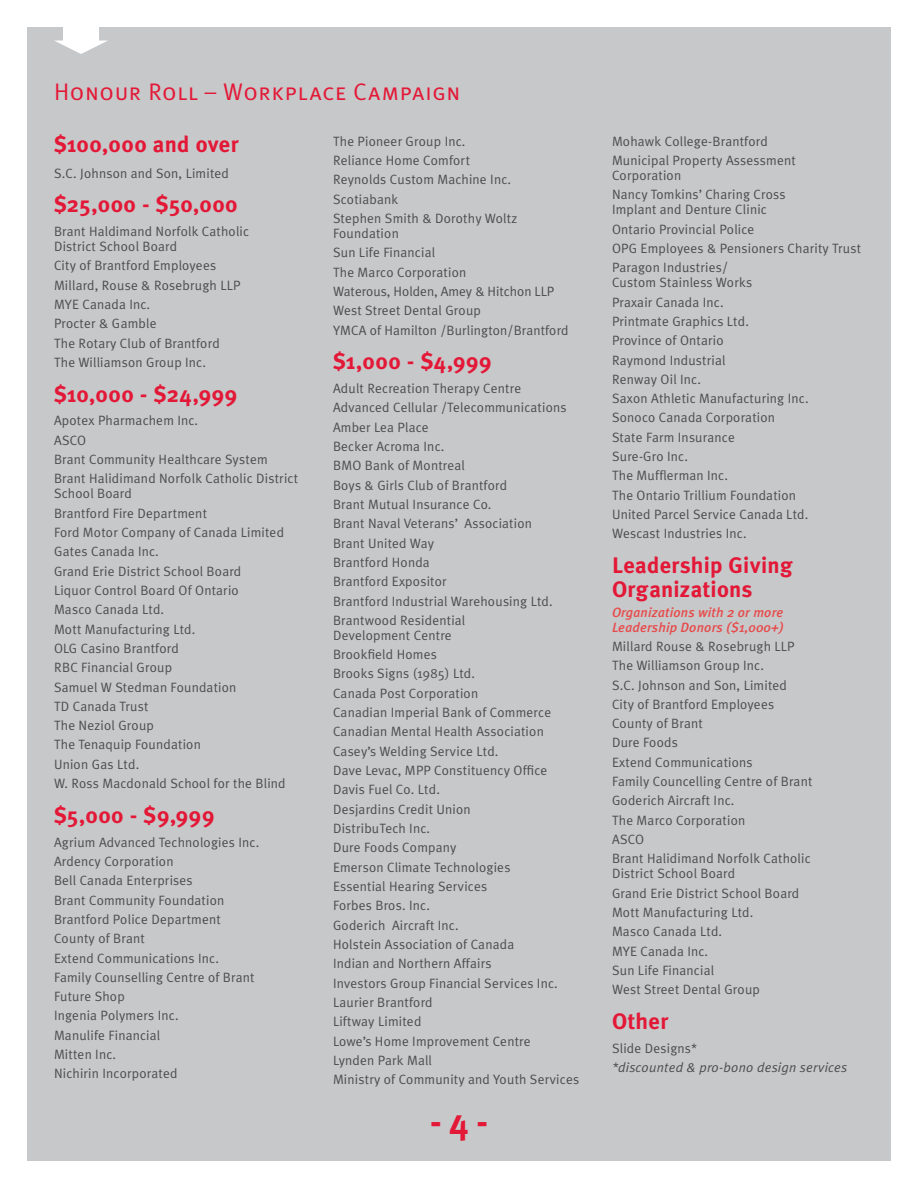
<style>
.page{position:relative;width:918px;height:1188px;background:#fff}
.page>*{position:absolute;margin:0;border:0;box-sizing:border-box;transform-origin:0 0}
.t1{font:700 36px "Meta Plus";color:#e31837}
.t2{font:24px "Meta Plus Normal Caps";letter-spacing:.025em;color:#e31837}
.t3{font:700 22.5px/24px "Meta Plus";letter-spacing:.015em;color:#e31837}
.t4{font:13.5px/19.4px "Meta Plus Normal";letter-spacing:.015em;color:#4d4d4f}
.t5{font:italic 500 13.5px/15px "Meta Plus";letter-spacing:.015em;color:#e74b4b}
.t6{font:italic 13.5px "Meta Plus Normal";letter-spacing:.015em;color:#4d4d4f}
</style>
<div class="page">
<div style="left:27px;top:27px;width:864px;height:1134px;background:#c7c8ca"></div>
<svg style="left:54px;top:27px;width:54px;height:27px"></svg>
<h2 class="t2" style="left:54px;top:78px;width:408px">Honour Roll – Workplace Campaign</h2>
<h3 class="t3" style="left:54px;top:133px;width:186px">$100,000 and over</h3>
<p class="t4" style="left:54px;top:163px;width:176px">S.C. Johnson and Son, Limited</p>
<h3 class="t3" style="left:54px;top:193px;width:185px">$25,000 - $50,000</h3>
<p class="t4" style="left:54px;top:224px;width:197px;line-height:15px">Brant Haldimand Norfolk Catholic<br>District School Board</p>
<p class="t4" style="left:54px;top:256px;width:188px">City of Brantford Employees<br>Millard, Rouse &amp; Rosebrugh LLP<br>MYE Canada Inc.<br>Procter &amp; Gamble<br>The Rotary Club of Brantford<br>The Williamson Group Inc.</p>
<h3 class="t3" style="left:54px;top:382px;width:185px">$10,000 - $24,999</h3>
<p class="t4" style="left:54px;top:411px;width:246px">Apotex Pharmachem Inc.<br>ASCO<br>Brant Community Healthcare System<br>Brant Halidimand Norfolk Catholic District</p>
<p class="t4" style="left:54px;top:484px;width:233px">School Board<br>Brantford Fire Department<br>Ford Motor Company of Canada Limited<br>Gates Canada Inc.<br>Grand Erie District School Board<br>Liquor Control Board Of Ontario<br>Masco Canada Ltd.<br>Mott Manufacturing Ltd.<br>OLG Casino Brantford<br>RBC Financial Group<br>Samuel W Stedman Foundation<br>TD Canada Trust<br>The Neziol Group<br>The Tenaquip Foundation<br>Union Gas Ltd.<br>W. Ross Macdonald School for the Blind</p>
<h3 class="t3" style="left:54px;top:803px;width:162px">$5,000 - $9,999</h3>
<p class="t4" style="left:54px;top:832px;width:207px">Agrium Advanced Technologies Inc.<br>Ardency Corporation<br>Bell Canada Enterprises<br>Brant Community Foundation<br>Brantford Police Department<br>County of Brant<br>Extend Communications Inc.<br>Family Counselling Centre of Brant<br>Future Shop<br>Ingenia Polymers Inc.<br>Manulife Financial<br>Mitten Inc.<br>Nichirin Incorporated</p>
<p class="t4" style="left:333px;top:131px;width:186px">The Pioneer Group Inc.<br>Reliance Home Comfort<br>Reynolds Custom Machine Inc.<br>Scotiabank<br>Stephen Smith &amp; Dorothy Woltz</p>
<p class="t4" style="left:333px;top:223px;width:237px">Foundation<br>Sun Life Financial<br>The Marco Corporation<br>Waterous, Holden, Amey &amp; Hitchon LLP<br>West Street Dental Group<br>YMCA of Hamilton /Burlington/Brantford</p>
<h3 class="t3" style="left:333px;top:349px;width:160px">$1,000 - $4,999</h3>
<p class="t4" style="left:333px;top:378px;width:235px">Adult Recreation Therapy Centre<br>Advanced Cellular /Telecommunications<br>Amber Lea Place<br>Becker Acroma Inc.<br>BMO Bank of Montreal<br>Boys &amp; Girls Club of Brantford<br>Brant Mutual Insurance Co.<br>Brant Naval Veterans’ Association<br>Brant United Way<br>Brantford Honda<br>Brantford Expositor<br>Brantford Industrial Warehousing Ltd.<br>Brantwood Residential</p>
<p class="t4" style="left:333px;top:625px;width:248px">Development Centre<br>Brookfield Homes<br>Brooks Signs (1985) Ltd.<br>Canada Post Corporation<br>Canadian Imperial Bank of Commerce<br>Canadian Mental Health Association<br>Casey’s Welding Service Ltd.<br>Dave Levac, MPP Constituency Office<br>Davis Fuel Co. Ltd.<br>Desjardins Credit Union<br>DistribuTech Inc.<br>Dure Foods Company<br>Emerson Climate Technologies<br>Essential Hearing Services<br>Forbes Bros. Inc.<br>Goderich Aircraft Inc.<br>Holstein Association of Canada<br>Indian and Northern Affairs<br>Investors Group Financial Services Inc.<br>Laurier Brantford<br>Liftway Limited<br>Lowe’s Home Improvement Centre<br>Lynden Park Mall<br>Ministry of Community and Youth Services</p>
<h1 class="t1" style="left:430px;top:1101px;width:60px">-4-</h1>
<p class="t4" style="left:612px;top:131px;width:185px">Mohawk College-Brantford<br>Municipal Property Assessment</p>
<p class="t4" style="left:612px;top:165px;width:175px">Corporation<br>Nancy Tomkins’ Charing Cross</p>
<p class="t4" style="left:612px;top:200px;width:251px">Implant and Denture Clinic<br>Ontario Provincial Police<br>OPG Employees &amp; Pensioners Charity Trust<br>Paragon Industries/</p>
<p class="t4" style="left:612px;top:273px;width:198px">Custom Stainless Works<br>Praxair Canada Inc.<br>Printmate Graphics Ltd.<br>Province of Ontario<br>Raymond Industrial<br>Renway Oil Inc.<br>Saxon Athletic Manufacturing Inc.<br>Sonoco Canada Corporation<br>State Farm Insurance<br>Sure-Gro Inc.<br>The Mufflerman Inc.<br>The Ontario Trillium Foundation<br>United Parcel Service Canada Ltd.<br>Wescast Industries Inc.</p>
<h3 class="t3" style="left:612px;top:553px;width:182px">Leadership Giving<br>Organizations</h3>
<p class="t5" style="left:612px;top:604px;width:173px">Organizations with 2 or more<br>Leadership Donors ($1,000+)</p>
<p class="t4" style="left:612px;top:636px;width:202px">Millard Rouse &amp; Rosebrugh LLP<br>The Williamson Group Inc.<br>S.C. Johnson and Son, Limited<br>City of Brantford Employees<br>County of Brant<br>Dure Foods<br>Extend Communications<br>Family Councelling Centre of Brant<br>Goderich Aircraft Inc.<br>The Marco Corporation<br>ASCO<br>Brant Halidimand Norfolk Catholic</p>
<p class="t4" style="left:612px;top:864px;width:189px">District School Board<br>Grand Erie District School Board<br>Mott Manufacturing Ltd.<br>Masco Canada Ltd.<br>MYE Canada Inc.<br>Sun Life Financial<br>West Street Dental Group</p>
<h3 class="t3" style="left:612px;top:1009px;width:58px">Other</h3>
<p class="t4" style="left:612px;top:1038px;width:87px">Slide Designs*</p>
<p class="t6" style="left:612px;top:1060px;width:237px">*discounted &amp; pro-bono design services</p>
</div>
